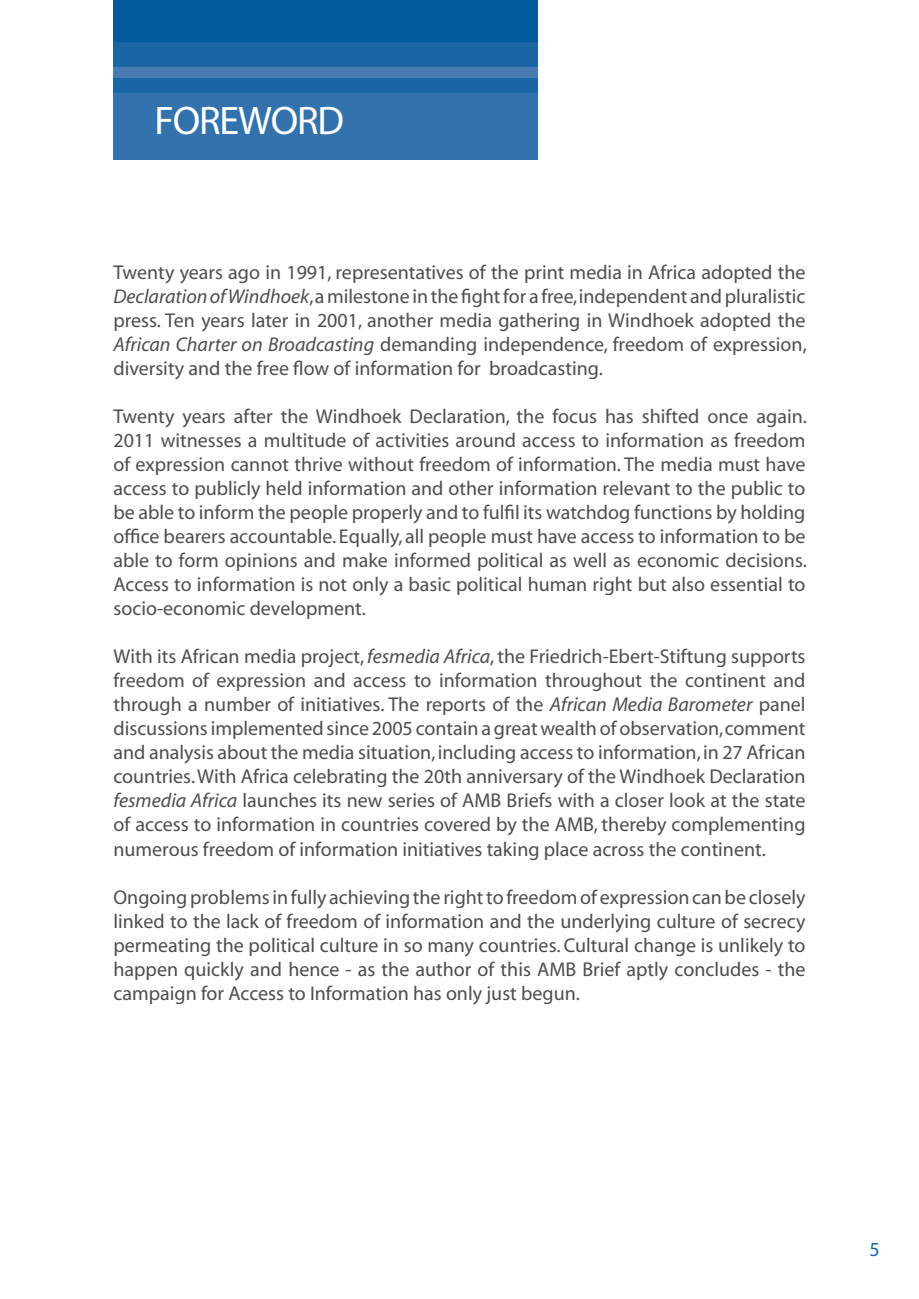
<style>
.page{position:relative;width:919px;height:1299px;background:#fff}
.page>*{position:absolute;margin:0;border:0;box-sizing:border-box;transform-origin:0 0}
.t1{font:40px "Myriad";letter-spacing:-.03em;color:#fff}
.t2{font:20px/24px "Myriad";color:#4d4d4f;text-align:justify}
.t3{font:20px "Myriad";color:#1169a7}
.s1{font-style:italic}
</style>
<div class="page">
<div style="left:113px;top:0;width:425px;height:160px;background:#3372ad"></div>
<div style="left:113px;top:0;width:425px;height:93px;background:#1966a4"></div>
<div style="left:113px;top:67px;width:425px;height:10px;background:#477bb2"></div>
<div style="left:113px;top:0;width:425px;height:42px;background:#005a9c"></div>
<h1 class="t1" style="left:154px;top:101px;width:191px">FOREWORD</h1>
<p class="t2" style="left:113px;top:261px;width:694px">Twenty years ago in 1991, representatives of the print media in Africa adopted the <span class="s1">Declaration of Windhoek</span>, a milestone in the fight for a free, independent and pluralistic press. Ten years later in 2001, another media gathering in Windhoek adopted the <span class="s1">African Charter on Broadcasting</span> demanding independence, freedom of expression, diversity and the free flow of information for broadcasting.</p>
<p class="t2" style="left:113px;top:405px;width:695px">Twenty years after the Windhoek Declaration, the focus has shifted once again.<br>2011 witnesses a multitude of activities around access to information as freedom of expression cannot thrive without freedom of information. The media must have access to publicly held information and other information relevant to the public to be able to inform the people properly and to fulfil its watchdog functions by holding office bearers accountable. Equally, all people must have access to information to be able to form opinions and make informed political as well as economic decisions.<br>Access to information is not only a basic political human right but also essential to socio-economic development.</p>
<p class="t2" style="left:113px;top:645px;width:693px">With its African media project, <span class="s1">fesmedia Africa</span>, the Friedrich-Ebert-Stiftung supports freedom of expression and access to information throughout the continent and through a number of initiatives. The reports of the <span class="s1">African Media Barometer</span> panel discussions implemented since 2005 contain a great wealth of observation, comment and analysis about the media situation, including access to information, in 27 African countries. With Africa celebrating the 20th anniversary of the Windhoek Declaration <span class="s1">fesmedia Africa</span> launches its new series of AMB Briefs with a closer look at the state of access to information in countries covered by the AMB, thereby complementing numerous freedom of information initiatives taking place across the continent.</p>
<p class="t2" style="left:113px;top:885px;width:693px">Ongoing problems in fully achieving the right to freedom of expression can be closely linked to the lack of freedom of information and the underlying culture of secrecy permeating the political culture in so many countries. Cultural change is unlikely to happen quickly and hence - as the author of this AMB Brief aptly concludes - the campaign for Access to Information has only just begun.</p>
<p class="t3" style="left:869px;top:1239px;width:12px">5</p>
</div>
